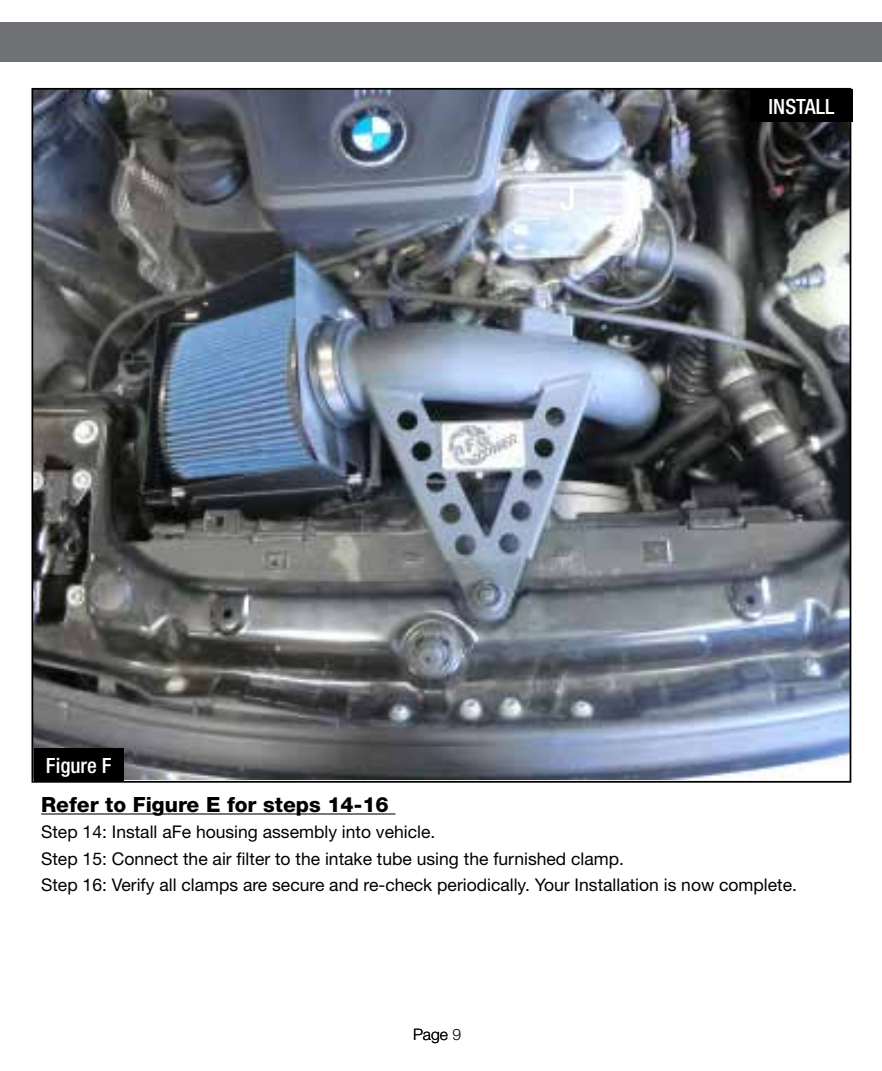
<style>
.page{position:relative;width:882px;height:1071px;background:#fff}
.page>*{position:absolute;margin:0;border:0;box-sizing:border-box;transform-origin:0 0}
.t1{font:500 condensed 35px "Helvetica Neue";color:#fff}
.t2{font:800 21px "Helvetica Neue";color:#000}
.t3{font:500 condensed 21px "Helvetica Neue";color:#fff}
.t4{font:17.5px/26.2px "Helvetica Neue";color:#000}
.t5{font:300 15.75px "Helvetica Neue";color:#000}
</style>
<div class="page">
<img style="left:35px;top:91px;width:813px;height:688px">
<div style="left:0;top:23px;width:882px;height:39px;background:#717275"></div>
<hr style="left:41px;top:813px;width:354px;height:2px;background:#000">
<div style="left:34px;top:748px;width:90px;height:33px;background:#000"></div>
<div style="left:750px;top:89px;width:103px;height:33px;background:#000"></div>
<p class="t3" style="left:46px;top:753px;width:67px">Figure F</p>
<h1 class="t1" style="left:560px;top:176px;width:17px">J</h1>
<p class="t3" style="left:769px;top:94px;width:67px">INSTALL</p>
<p class="t2" style="left:41px;top:792px;width:349px">Refer to Figure E for steps 14-16</p>
<p class="t4" style="left:41px;top:819px;width:757px">Step 14: Install aFe housing assembly into vehicle.<br>Step 15: Connect the air filter to the intake tube using the furnished clamp.<br>Step 16: Verify all clamps are secure and re-check periodically. Your Installation is now complete.</p>
<p class="t5" style="left:413px;top:1024px;width:50px">Page 9</p>
</div>
